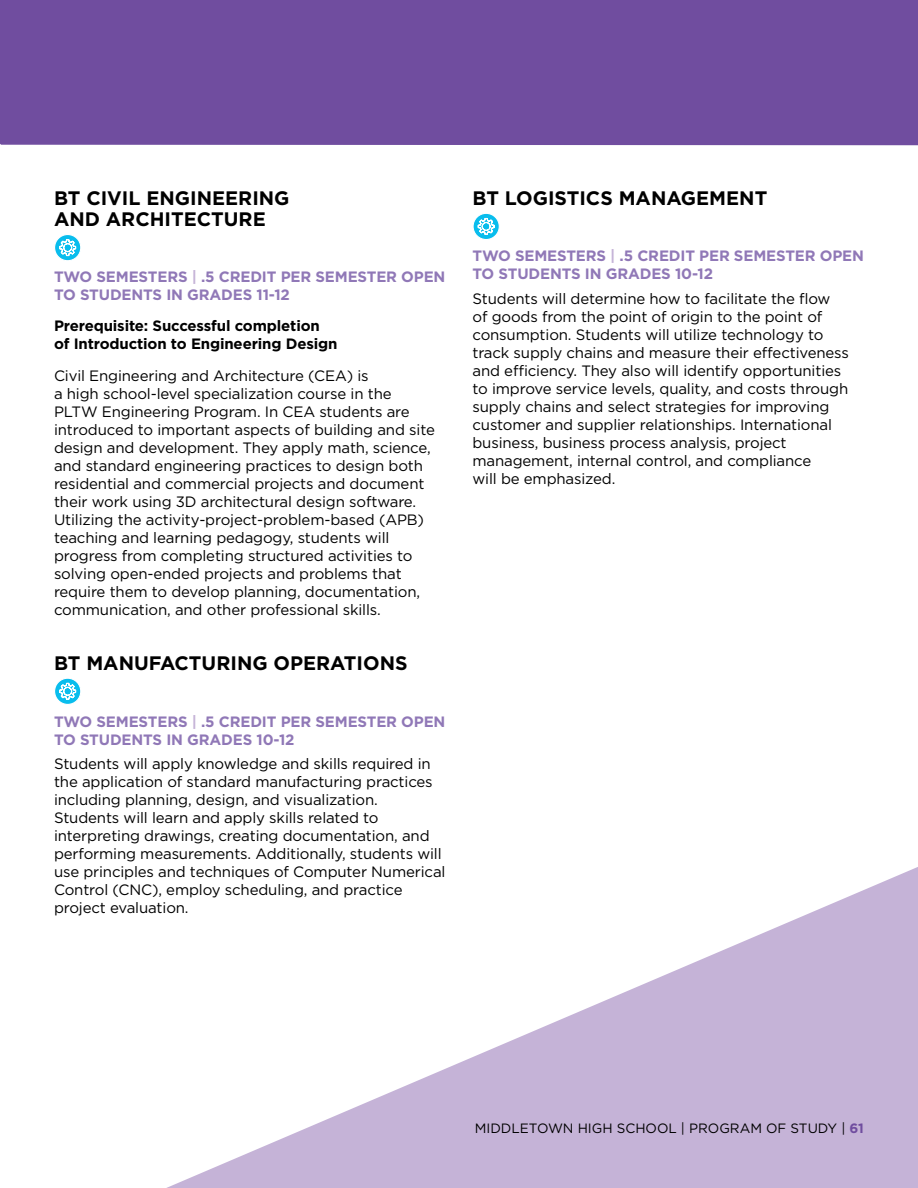
<style>
.page{position:relative;width:918px;height:1188px;background:#fff}
.page>*{position:absolute;margin:0;border:0;box-sizing:border-box;transform-origin:0 0}
.t1{font:700 19.5px/21px "Gotham";color:#000}
.t2{font:15px/18px "Gotham";letter-spacing:-.01em;color:#000}
.t3{font:700 15px/18px "Gotham";letter-spacing:-.01em;color:#9078b7}
.t4{font:700 15px/18px "Gotham";letter-spacing:-.01em;color:#000}
.t5{font:13.5px "Gotham";color:#000}
.s1{color:#c5b3d7}
.s2{font-weight:700;color:#704d9f}
</style>
<div class="page">
<svg style="left:167px;top:867px;width:751px;height:321px;fill:#cabadb"></svg>
<div style="left:0;top:0;width:918px;height:145px;background:#704d9f"></div>
<svg style="left:55px;top:235px;width:26px;height:26px"></svg>
<div style="left:54px;top:234px;width:27px;height:27px;border:1px solid #fff;border-radius:50%"></div>
<svg style="left:59px;top:236px;width:18px;height:21px"></svg>
<svg style="left:55px;top:678px;width:26px;height:26px"></svg>
<div style="left:54px;top:678px;width:27px;height:27px;border:1px solid #fff;border-radius:50%"></div>
<svg style="left:59px;top:680px;width:18px;height:20px"></svg>
<svg style="left:473px;top:213px;width:26px;height:27px"></svg>
<div style="left:472px;top:213px;width:28px;height:27px;border:1px solid #fff;border-radius:50%"></div>
<svg style="left:477px;top:215px;width:18px;height:20px"></svg>
<h1 class="t1" style="left:54px;top:187px;width:237px">BT CIVIL ENGINEERING<br>AND ARCHITECTURE</h1>
<p class="t3" style="left:54px;top:267px;width:393px">TWO SEMESTERS <span class="s1">|</span> .5 CREDIT PER SEMESTER OPEN<br>TO STUDENTS IN GRADES 11-12</p>
<p class="t4" style="left:54px;top:317px;width:285px">Prerequisite: Successful completion of Introduction to Engineering Design</p>
<p class="t2" style="left:54px;top:366px;width:382px">Civil Engineering and Architecture (CEA) is<br>a high school-level specialization course in the PLTW Engineering Program. In CEA students are introduced to important aspects of building and site design and development. They apply math, science, and standard engineering practices to design both residential and commercial projects and document their work using 3D architectural design software.<br>Utilizing the activity-project-problem-based (APB) teaching and learning pedagogy, students will progress from completing structured activities to solving open-ended projects and problems that require them to develop planning, documentation, communication, and other professional skills.</p>
<h1 class="t1" style="left:54px;top:653px;width:355px">BT MANUFACTURING OPERATIONS</h1>
<p class="t3" style="left:54px;top:712px;width:393px">TWO SEMESTERS <span class="s1">|</span> .5 CREDIT PER SEMESTER OPEN<br>TO STUDENTS IN GRADES 10-12</p>
<p class="t2" style="left:54px;top:755px;width:393px">Students will apply knowledge and skills required in the application of standard manufacturing practices including planning, design, and visualization.<br>Students will learn and apply skills related to interpreting drawings, creating documentation, and performing measurements. Additionally, students will use principles and techniques of Computer Numerical Control (CNC), employ scheduling, and practice project evaluation.</p>
<h1 class="t1" style="left:472px;top:187px;width:296px">BT LOGISTICS MANAGEMENT</h1>
<p class="t3" style="left:472px;top:246px;width:393px">TWO SEMESTERS <span class="s1">|</span> .5 CREDIT PER SEMESTER OPEN<br>TO STUDENTS IN GRADES 10-12</p>
<p class="t2" style="left:472px;top:289px;width:378px">Students will determine how to facilitate the flow of goods from the point of origin to the point of consumption. Students will utilize technology to track supply chains and measure their effectiveness and efficiency. They also will identify opportunities to improve service levels, quality, and costs through supply chains and select strategies for improving customer and supplier relationships. International business, business process analysis, project management, internal control, and compliance<br>will be emphasized.</p>
<p class="t5" style="left:475px;top:1119px;width:391px">MIDDLETOWN HIGH SCHOOL | PROGRAM OF STUDY | <span class="s2">61</span></p>
</div>
